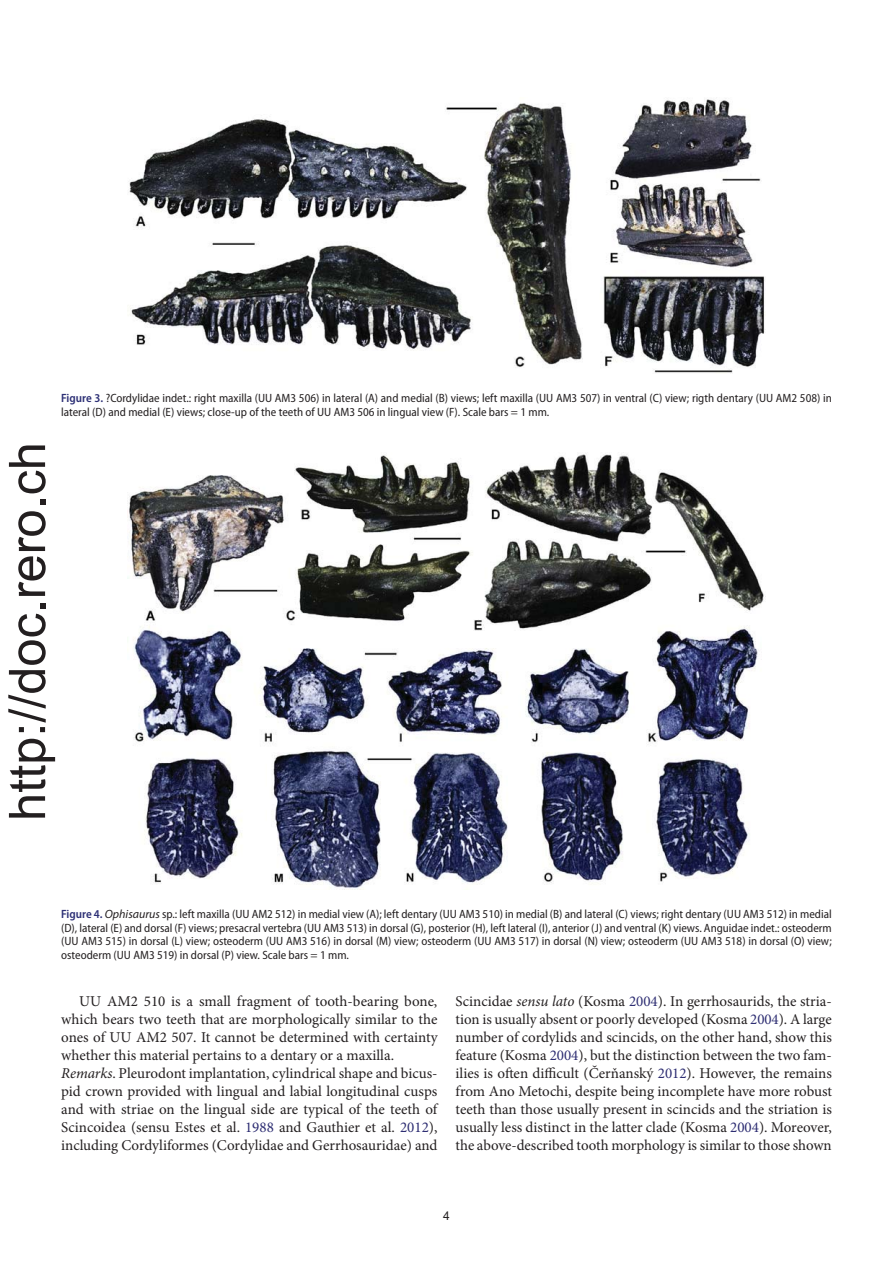
<style>
.page{position:relative;width:893px;height:1263px;background:#fff}
.page>*{position:absolute;margin:0;border:0;box-sizing:border-box;transform-origin:0 0}
.t1{font:50.55px "Arial";color:#231f20}
.t2{font:15px/18px "Minion Pro";color:#231f20;text-align:justify}
.t3{font:semi-condensed 12px/13.5px "Myriad Pro";color:#231f20}
.t4{font:12px "Arial";color:#231f20}
.s1{font-weight:600;color:#2c2f75}
.s2{font-style:italic;font-stretch:normal}
.s3{font-style:italic}
.s4{color:#2d2d72}
</style>
<div class="page">
<img style="left:129px;top:99px;width:636px;height:274px">
<img style="left:127px;top:453px;width:637px;height:435px">
<p class="t3" style="left:61px;top:393px;width:772px"><span class="s1">Figure 3.</span> ?Cordylidae indet.: right maxilla (UU AM3 506) in lateral (A) and medial (B) views; left maxilla (UU AM3 507) in ventral (C) view; rigth dentary (UU AM2 508) in lateral (D) and medial (E) views; close-up of the teeth of UU AM3 506 in lingual view (F). Scale bars = 1 mm.</p>
<h1 class="t1" style="left:-1px;top:821px;width:380px;rotate:-90deg">http://doc.rero.ch</h1>
<p class="t3" style="left:61px;top:909px;width:772px;text-align:justify"><span class="s1">Figure 4.</span> <span class="s2">Ophisaurus</span> sp.: left maxilla (UU AM2 512) in medial view (A); left dentary (UU AM3 510) in medial (B) and lateral (C) views; right dentary (UU AM3 512) in medial (D), lateral (E) and dorsal (F) views; presacral vertebra (UU AM3 513) in dorsal (G), posterior (H), left lateral (I), anterior (J) and ventral (K) views. Anguidae indet.: osteoderm (UU AM3 515) in dorsal (L) view; osteoderm (UU AM3 516) in dorsal (M) view; osteoderm (UU AM3 517) in dorsal (N) view; osteoderm (UU AM3 518) in dorsal (O) view; osteoderm (UU AM3 519) in dorsal (P) view. Scale bars = 1 mm.</p>
<p class="t2" style="left:61px;top:994px;width:378px;text-align:left;text-indent:18px">UU AM2 510 is a small fragment of tooth-bearing bone, which bears two teeth that are morphologically similar to the ones of UU AM2 507. It cannot be determined with certainty whether this material pertains to a dentary or a maxilla.<br><span class="s3">Remarks</span>. Pleurodont implantation, cylindrical shape and bicus&shy;pid crown provided with lingual and labial longitudinal cusps and with striae on the lingual side are typical of the teeth of Scincoidea (sensu Estes et al. <span class="s4">1988</span> and Gauthier et al. <span class="s4">2012</span>), including Cordyliformes (Cordylidae and Gerrhosauridae) and</p>
<p class="t2" style="left:455px;top:994px;width:378px">Scincidae <span class="s3">sensu lato</span> (Kosma <span class="s4">2004</span>). In gerrhosaurids, the stria&shy;tion is usually absent or poorly developed (Kosma <span class="s4">2004</span>). A large number of cordylids and scincids, on the other hand, show this feature (Kosma <span class="s4">2004</span>), but the distinction between the two fam&shy;ilies is often difficult (Čerňanský <span class="s4">2012</span>). However, the remains from Ano Metochi, despite being incomplete have more robust teeth than those usually present in scincids and the striation is usually less distinct in the latter clade (Kosma <span class="s4">2004</span>). Moreover, the above-described tooth morphology is similar to those shown</p>
<p class="t4" style="left:443px;top:1209px;width:8px">4</p>
</div>
